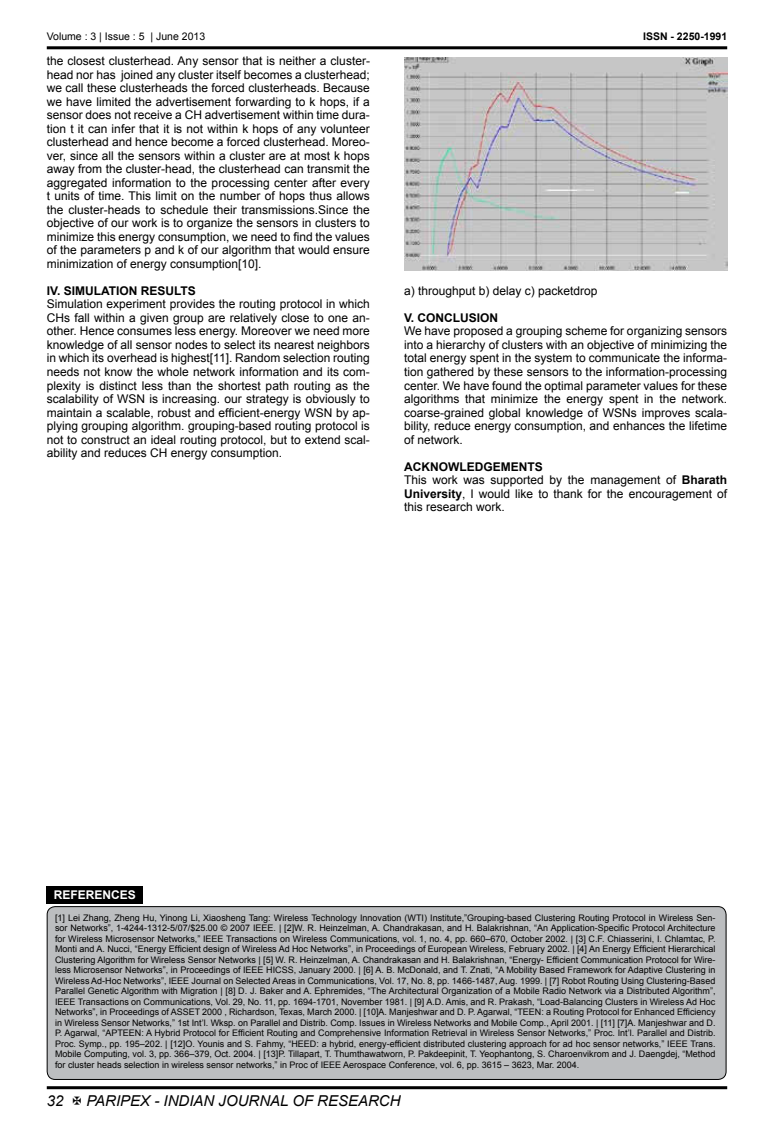
<style>
.page{position:relative;width:774px;height:1136px;background:#fff}
.page>*{position:absolute;margin:0;border:0;box-sizing:border-box;transform-origin:0 0}
.t1{font:italic 15px "Arial";color:#000}
.t2{font:12px/13.5px "Arial";color:#000;text-align:justify}
.t3{font:700 12px "Arial";color:#000}
.t4{font:700 12px "Arial";color:#fff}
.t5{font:10.5px "Arial";color:#000}
.t6{font:700 10.5px "Arial";color:#000}
.t7{font:9px/10.5px "Arial";color:#000;text-align:justify}
.s1{font-weight:700}
</style>
<div class="page">
<hr style="left:47px;top:46px;width:680px;height:3px;background:#000">
<hr style="left:47px;top:1086px;width:680px;height:3px;background:#000">
<div style="left:47px;top:906px;width:679px;height:173px;background:#bcbec0;border-radius:8px"></div>
<div style="left:47px;top:906px;width:679px;height:173px;border:1px solid #000;border-radius:8px"></div>
<div style="left:47px;top:885px;width:96px;height:18px;background:#000"></div>
<img style="left:404px;top:57px;width:324px;height:213px">
<p class="t5" style="left:47px;top:33px;width:160px">Volume : 3 | Issue : 5 | June 2013</p>
<p class="t6" style="left:643px;top:33px;width:86px">ISSN - 2250-1991</p>
<p class="t2" style="left:47px;top:55px;width:325px">the closest clusterhead. Any sensor that is neither a cluster&shy;head nor has joined any cluster itself becomes a clusterhead; we call these clusterheads the forced clusterheads. Because we have limited the advertisement forwarding to k hops, if a sensor does not receive a CH advertisement within time dura&shy;tion t it can infer that it is not within k hops of any volunteer clusterhead and hence become a forced clusterhead. Moreo&shy;ver, since all the sensors within a cluster are at most k hops away from the cluster-head, the clusterhead can transmit the aggregated information to the processing center after every t units of time. This limit on the number of hops thus allows the cluster-heads to schedule their transmissions.Since the objective of our work is to organize the sensors in clusters to minimize this energy consumption, we need to find the values of the parameters p and k of our algorithm that would ensure minimization of energy consumption[10].</p>
<h2 class="t3" style="left:47px;top:283px;width:151px">IV. SIMULATION RESULTS</h2>
<p class="t2" style="left:47px;top:298px;width:325px">Simulation experiment provides the routing protocol in which CHs fall within a given group are relatively close to one an&shy;other. Hence consumes less energy. Moreover we need more knowledge of all sensor nodes to select its nearest neighbors in which its overhead is highest[11]. Random selection routing needs not know the whole network information and its com&shy;plexity is distinct less than the shortest path routing as the scalability of WSN is increasing. our strategy is obviously to maintain a scalable, robust and efficient-energy WSN by ap&shy;plying grouping algorithm. grouping-based routing protocol is not to construct an ideal routing protocol, but to extend scal&shy;ability and reduces CH energy consumption.</p>
<h2 class="t2" style="left:404px;top:285px;width:195px">a) throughput b) delay c) packetdrop</h2>
<h2 class="t3" style="left:404px;top:310px;width:96px">V. CONCLUSION</h2>
<p class="t2" style="left:404px;top:325px;width:325px">We have proposed a grouping scheme for organizing sensors into a hierarchy of clusters with an objective of minimizing the total energy spent in the system to communicate the informa&shy;tion gathered by these sensors to the information-processing center. We have found the optimal parameter values for these algorithms that minimize the energy spent in the network. coarse-grained global knowledge of WSNs improves scala&shy;bility, reduce energy consumption, and enhances the lifetime of network.</p>
<h2 class="t2" style="left:404px;top:460px;width:325px;text-align:left"><span class="s1">ACKNOWLEDGEMENTS<br></span>This work was supported by the management of <span class="s1">Bharath University</span>, I would like to thank for the encouragement of this research work.</h2>
<h2 class="t4" style="left:54px;top:890px;width:84px">REFERENCES</h2>
<p class="t7" style="left:55px;top:913px;width:662px">[1] Lei Zhang, Zheng Hu, Yinong Li, Xiaosheng Tang: Wireless Technology Innovation (WTI) Institute,”Grouping-based Clustering Routing Protocol in Wireless Sen&shy;sor Networks”, 1-4244-1312-5/07/$25.00 © 2007 IEEE. | [2]W. R. Heinzelman, A. Chandrakasan, and H. Balakrishnan, “An Application-Specific Protocol Architecture for Wireless Microsensor Networks,” IEEE Transactions on Wireless Communications, vol. 1, no. 4, pp. 660–670, October 2002. | [3] C.F. Chiasserini, I. Chlamtac, P.<br>Monti and A. Nucci, “Energy Efficient design of Wireless Ad Hoc Networks”, in Proceedings of European Wireless, February 2002. | [4] An Energy Efficient Hierarchical Clustering Algorithm for Wireless Sensor Networks | [5] W. R. Heinzelman, A. Chandrakasan and H. Balakrishnan, “Energy- Efficient Communication Protocol for Wire&shy;less Microsensor Networks”, in Proceedings of IEEE HICSS, January 2000. | [6] A. B. McDonald, and T. Znati, “A Mobility Based Framework for Adaptive Clustering in Wireless Ad-Hoc Networks”, IEEE Journal on Selected Areas in Communications, Vol. 17, No. 8, pp. 1466-1487, Aug. 1999. | [7] Robot Routing Using Clustering-Based Parallel Genetic Algorithm with Migration | [8] D. J. Baker and A. Ephremides, “The Architectural Organization of a Mobile Radio Network via a Distributed Algorithm”, IEEE Transactions on Communications, Vol. 29, No. 11, pp. 1694-1701, November 1981. | [9] A.D. Amis, and R. Prakash, “Load-Balancing Clusters in Wireless Ad Hoc Networks”, in Proceedings of ASSET 2000 , Richardson, Texas, March 2000. | [10]A. Manjeshwar and D. P. Agarwal, “TEEN: a Routing Protocol for Enhanced Efficiency in Wireless Sensor Networks,” 1st Int’l. Wksp. on Parallel and Distrib. Comp. Issues in Wireless Networks and Mobile Comp., April 2001. | [11] [7]A. Manjeshwar and D.<br>P. Agarwal, “APTEEN: A Hybrid Protocol for Efficient Routing and Comprehensive Information Retrieval in Wireless Sensor Networks,” Proc. Int’l. Parallel and Distrib.<br>Proc. Symp., pp. 195–202. | [12]O. Younis and S. Fahmy, “HEED: a hybrid, energy-efficient distributed clustering approach for ad hoc sensor networks,” IEEE Trans.<br>Mobile Computing, vol. 3, pp. 366–379, Oct. 2004. | [13]P. Tillapart, T. Thumthawatworn, P. Pakdeepinit, T. Yeophantong, S. Charoenvikrom and J. Daengdej, “Method for cluster heads selection in wireless sensor networks,” in Proc of IEEE Aerospace Conference, vol. 6, pp. 3615 – 3623, Mar. 2004.</p>
<h1 class="t1" style="left:47px;top:1091px;width:18px">32</h1>
<h1 class="t1" style="left:86px;top:1091px;width:316px">PARIPEX - INDIAN JOURNAL OF RESEARCH</h1>
</div>
